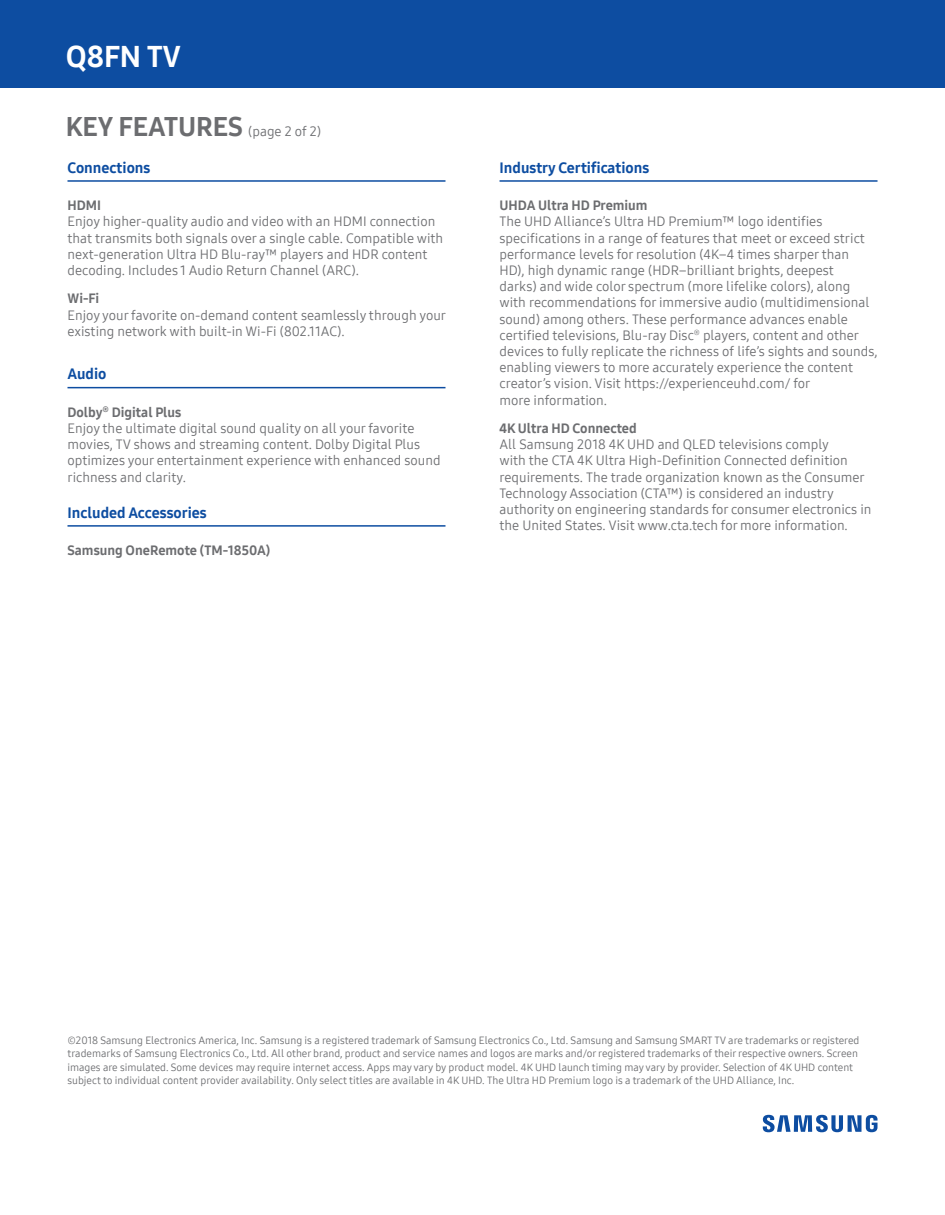
<style>
.page{position:relative;width:945px;height:1215px;background:#fff}
.page>*{position:absolute;margin:0;border:0;box-sizing:border-box;transform-origin:0 0}
.t1{font:30px "Samsung One 800";color:#fff}
.t2{font:27px "Samsung One 800";color:#6c6d70}
.t3{font:15px "Samsung One 800";color:#0d4da1}
.t4{font:13.5px/16.2px "Samsung One 400";color:#6c6d70}
.t5{font:13.5px "Samsung One 800";color:#6c6d70}
.t6{font:10.5px/13.5px "Samsung One 400";color:#6c6d70}
.s1{font-family:"Samsung One 400";font-size:13.5px}
</style>
<div class="page">
<div style="left:0;top:0;width:945px;height:87px;background:#0d4da1"></div>
<svg style="left:763px;top:1115px;width:115px;height:17px"></svg>
<hr style="left:68px;top:180px;width:378px;height:2px;background:#0d4da1">
<hr style="left:68px;top:387px;width:378px;height:1px;background:#0d4da1">
<hr style="left:68px;top:525px;width:378px;height:2px;background:#0d4da1">
<hr style="left:500px;top:180px;width:378px;height:2px;background:#0d4da1">
<h1 class="t1" style="left:66px;top:39px;width:117px">Q8FN TV</h1>
<h2 class="t2" style="left:66px;top:111px;width:257px">KEY FEATURES <span class="s1">(page 2 of 2)</span></h2>
<p class="t3" style="left:68px;top:159px;width:84px">Connections</p>
<p class="t5" style="left:68px;top:198px;width:35px">HDMI</p>
<p class="t4" style="left:68px;top:214px;width:377px">Enjoy higher-quality audio and video with an HDMI connection that transmits both signals over a single cable. Compatible with next-generation Ultra HD Blu-ray™ players and HDR content decoding. Includes 1 Audio Return Channel (ARC).</p>
<p class="t5" style="left:68px;top:291px;width:33px">Wi-Fi</p>
<p class="t4" style="left:68px;top:307px;width:380px">Enjoy your favorite on-demand content seamlessly through your existing network with built-in Wi-Fi (802.11AC).</p>
<p class="t3" style="left:68px;top:365px;width:41px">Audio</p>
<p class="t5" style="left:68px;top:404px;width:115px">Dolby<sup>®</sup> Digital Plus</p>
<p class="t4" style="left:68px;top:420px;width:375px">Enjoy the ultimate digital sound quality on all your favorite movies, TV shows and streaming content. Dolby Digital Plus optimizes your entertainment experience with enhanced sound richness and clarity.</p>
<p class="t3" style="left:68px;top:504px;width:141px">Included Accessories</p>
<p class="t5" style="left:68px;top:542px;width:204px">Samsung OneRemote (TM-1850A)</p>
<p class="t3" style="left:500px;top:159px;width:151px">Industry Certifications</p>
<p class="t5" style="left:500px;top:198px;width:150px">UHDA Ultra HD Premium</p>
<p class="t4" style="left:500px;top:214px;width:380px">The UHD Alliance’s Ultra HD Premium™ logo identifies specifications in a range of features that meet or exceed strict performance levels for resolution (4K–4 times sharper than<br>HD), high dynamic range (HDR–brilliant brights, deepest<br>darks) and wide color spectrum (more lifelike colors), along with recommendations for immersive audio (multidimensional sound) among others. These performance advances enable certified televisions, Blu-ray Disc<sup>®</sup> players, content and other devices to fully replicate the richness of life’s sights and sounds, enabling viewers to more accurately experience the content creator’s vision. Visit https://experienceuhd.com/ for<br>more information.</p>
<p class="t5" style="left:500px;top:420px;width:139px">4K Ultra HD Connected</p>
<p class="t4" style="left:500px;top:437px;width:374px">All Samsung 2018 4K UHD and QLED televisions comply<br>with the CTA 4K Ultra High-Definition Connected definition requirements. The trade organization known as the Consumer Technology Association (CTA™) is considered an industry authority on engineering standards for consumer electronics in the United States. Visit www.cta.tech for more information.</p>
<p class="t6" style="left:68px;top:1033px;width:794px">©2018 Samsung Electronics America, Inc. Samsung is a registered trademark of Samsung Electronics Co., Ltd. Samsung and Samsung SMART TV are trademarks or registered trademarks of Samsung Electronics Co., Ltd. All other brand, product and service names and logos are marks and/or registered trademarks of their respective owners. Screen images are simulated. Some devices may require internet access. Apps may vary by product model. 4K UHD launch timing may vary by provider. Selection of 4K UHD content subject to individual content provider availability. Only select titles are available in 4K UHD. The Ultra HD Premium logo is a trademark of the UHD Alliance, Inc.</p>
</div>
